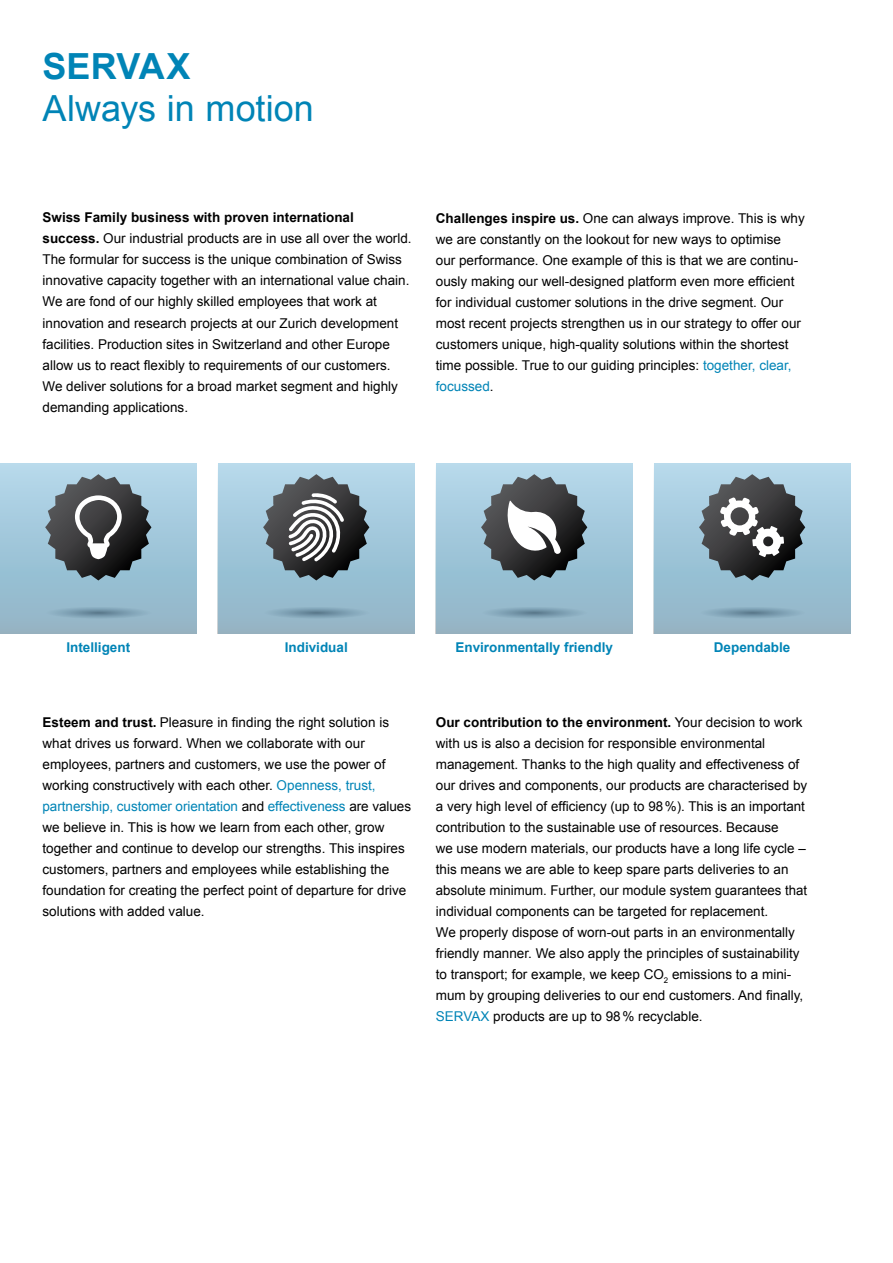
<style>
.page{position:relative;width:893px;height:1263px;background:#fff}
.page>*{position:absolute;margin:0;border:0;box-sizing:border-box;transform-origin:0 0}
.t1{font:36px "Arial";letter-spacing:.005em;color:#0084b6}
.t2{font:700 36px "Arial";letter-spacing:.005em;color:#0084b6}
.t3{font:13.5px/21px "Arial";color:#000}
.t4{font:700 13.5px "Arial";color:#0084b6}
.s1{font-weight:700}
.s2{color:#0084b6}
</style>
<div class="page">
<div style="left:0;top:463px;width:197px;height:171px;background:linear-gradient(to bottom,#b4d9ec,#8eb3c5)"></div>
<div style="left:218px;top:463px;width:197px;height:171px;background:linear-gradient(to bottom,#b4d9ec,#8eb3c5)"></div>
<div style="left:436px;top:463px;width:196px;height:171px;background:linear-gradient(to bottom,#b4d9ec,#8eb3c5)"></div>
<div style="left:654px;top:463px;width:196px;height:171px;background:linear-gradient(to bottom,#b4d9ec,#8eb3c5)"></div>
<svg style="left:45px;top:474px;width:106px;height:106px"></svg>
<svg style="left:45px;top:606px;width:106px;height:13px"></svg>
<svg style="left:263px;top:474px;width:106px;height:106px"></svg>
<svg style="left:263px;top:606px;width:106px;height:13px"></svg>
<svg style="left:481px;top:474px;width:106px;height:106px"></svg>
<svg style="left:481px;top:606px;width:106px;height:13px"></svg>
<svg style="left:699px;top:474px;width:106px;height:106px"></svg>
<svg style="left:699px;top:606px;width:106px;height:13px"></svg>
<h1 class="t2" style="left:43px;top:43px;width:149px">SERVAX</h1>
<h1 class="t1" style="left:43px;top:85px;width:273px">Always in motion</h1>
<p class="t3" style="left:43px;top:207px;width:371px"><span class="s1">Swiss Family business with proven international success.</span> Our industrial products are in use all over the world.<br>The formular for success is the unique combination of Swiss innovative capacity together with an international value chain.<br>We are fond of our highly skilled employees that work at innovation and research projects at our Zurich development facilities. Production sites in Switzerland and other Europe allow us to react flexibly to requirements of our customers.<br>We deliver solutions for a broad market segment and highly demanding applications.</p>
<p class="t3" style="left:436px;top:207px;width:370px"><span class="s1">Challenges inspire us.</span> One can always improve. This is why we are constantly on the lookout for new ways to optimise<br>our performance. One example of this is that we are continu&shy;ously making our well-designed platform even more efficient for individual customer solutions in the drive segment. Our most recent projects strengthen us in our strategy to offer our customers unique, high-quality solutions within the shortest time possible. True to our guiding principles: <span class="s2">together, clear, focussed</span>.</p>
<p class="t4" style="left:66px;top:638px;width:65px">Intelligent</p>
<p class="t4" style="left:285px;top:638px;width:65px">Individual</p>
<p class="t4" style="left:455px;top:638px;width:159px">Environmentally friendly</p>
<p class="t4" style="left:714px;top:638px;width:78px">Dependable</p>
<p class="t3" style="left:43px;top:711px;width:370px"><span class="s1">Esteem and trust.</span> Pleasure in finding the right solution is what drives us forward. When we collaborate with our employees, partners and customers, we use the power of working constructively with each other. <span class="s2">Openness, trust, partnership, customer orientation</span> and <span class="s2">effectiveness</span> are values we believe in. This is how we learn from each other, grow together and continue to develop our strengths. This inspires customers, partners and employees while establishing the foundation for creating the perfect point of departure for drive solutions with added value.</p>
<p class="t3" style="left:436px;top:711px;width:373px"><span class="s1">Our contribution to the environment.</span> Your decision to work with us is also a decision for responsible environmental management. Thanks to the high quality and effectiveness of our drives and components, our products are characterised by a very high level of efficiency (up to 98%). This is an important contribution to the sustainable use of resources. Because<br>we use modern materials, our products have a long life cycle – this means we are able to keep spare parts deliveries to an absolute minimum. Further, our module system guarantees that individual components can be targeted for replacement.<br>We properly dispose of worn-out parts in an environmentally friendly manner. We also apply the principles of sustainability to transport; for example, we keep CO<sub>2</sub> emissions to a mini&shy;mum by grouping deliveries to our end customers. And finally, <span class="s2">SERVAX</span> products are up to 98% recyclable.</p>
</div>
